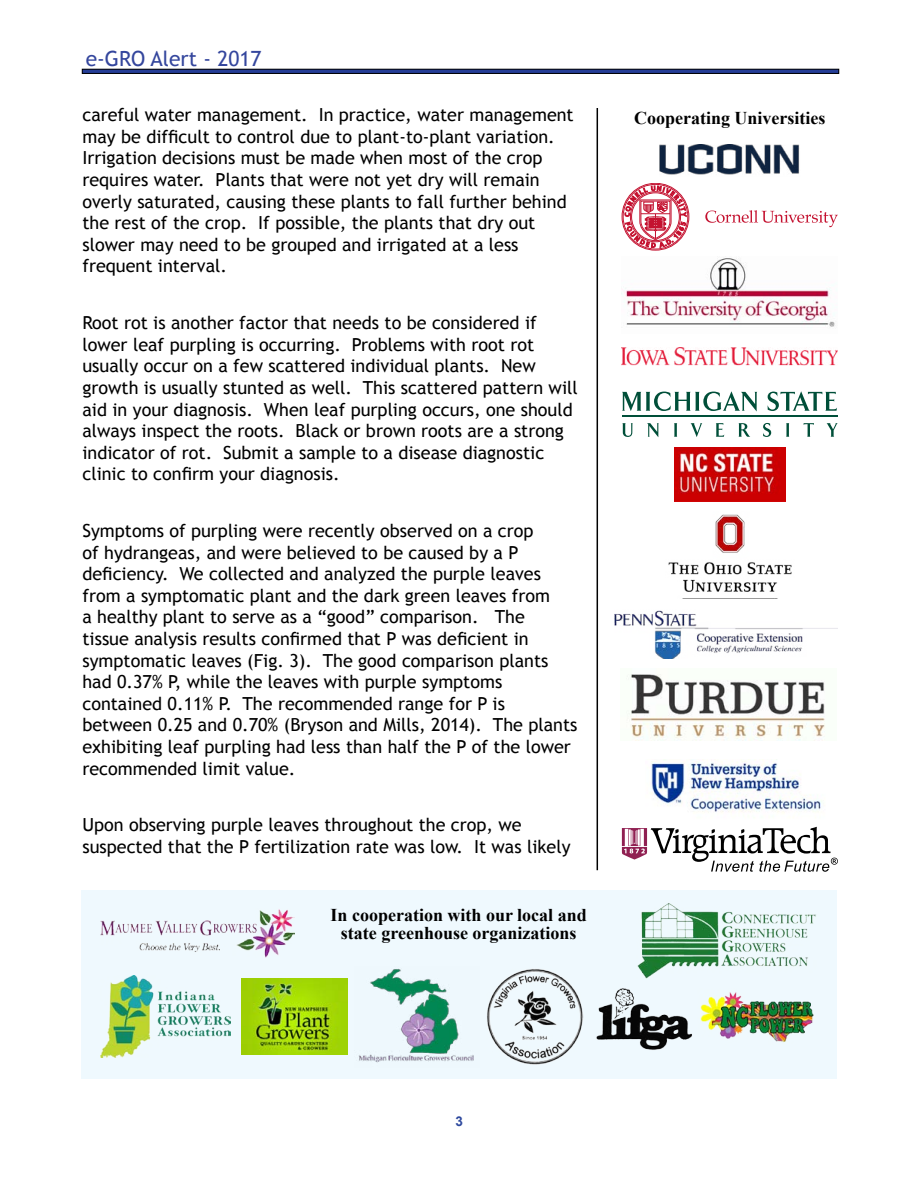
<style>
.page{position:relative;width:918px;height:1188px;background:#fff}
.page>*{position:absolute;margin:0;border:0;box-sizing:border-box;transform-origin:0 0}
.t1{font:21px "Trebuchet MS";color:#34469d}
.t2{font:18px/21.6px "Trebuchet MS";color:#000}
.t3{font:700 18px/18px "Times New Roman";color:#000;text-align:center}
.t4{font:700 13.5px "Arial";color:#2e499e}
</style>
<div class="page">
<hr style="left:82px;top:69px;width:757px;height:4px;background:#253d96">
<div style="left:82px;top:69px;width:757px;height:5px;border:1px solid #000"></div>
<svg style="left:622px;top:423px;width:11px;height:14px"></svg>
<svg style="left:647px;top:423px;width:12px;height:14px"></svg>
<svg style="left:674px;top:423px;width:3px;height:14px"></svg>
<svg style="left:690px;top:423px;width:12px;height:14px"></svg>
<svg style="left:716px;top:423px;width:8px;height:14px"></svg>
<svg style="left:738px;top:423px;width:12px;height:14px"></svg>
<svg style="left:763px;top:423px;width:8px;height:14px"></svg>
<svg style="left:786px;top:423px;width:3px;height:14px"></svg>
<svg style="left:804px;top:423px;width:10px;height:14px"></svg>
<svg style="left:826px;top:423px;width:12px;height:14px"></svg>
<svg style="left:622px;top:391px;width:135px;height:20px"></svg>
<svg style="left:768px;top:391px;width:69px;height:20px"></svg>
<hr style="left:622px;top:416px;width:216px;height:1px;background:#004f39">
<img style="left:660px;top:145px;width:140px;height:30px">
<img style="left:622px;top:348px;width:216px;height:18px">
<img style="left:624px;top:258px;width:211px;height:69px">
<svg style="left:622px;top:183px;width:67px;height:67px"></svg>
<svg style="left:705px;top:210px;width:133px;height:17px"></svg>
<hr style="left:597px;top:108px;width:1px;height:762px;background:#000">
<div style="left:81px;top:890px;width:755px;height:188px;background:#eff9fe"></div>
<img style="left:359px;top:968px;width:115px;height:95px">
<img style="left:701px;top:992px;width:113px;height:51px">
<img style="left:242px;top:979px;width:105px;height:76px">
<img style="left:487px;top:969px;width:97px;height:96px">
<img style="left:101px;top:975px;width:129px;height:83px">
<img style="left:637px;top:903px;width:179px;height:72px">
<img style="left:101px;top:909px;width:194px;height:49px">
<img style="left:596px;top:975px;width:105px;height:75px">
<img style="left:627px;top:674px;width:198px;height:66px">
<img style="left:668px;top:514px;width:124px;height:85px">
<svg style="left:622px;top:827px;width:216px;height:45px"></svg>
<img style="left:615px;top:610px;width:223px;height:48px">
<img style="left:674px;top:447px;width:111px;height:54px">
<img style="left:651px;top:759px;width:171px;height:54px">
<p class="t1" style="left:86px;top:46px;width:177px">e-GRO Alert - 2017</p>
<p class="t2" style="left:82px;top:104px;width:493px">careful water management. In practice, water management may be difficult to control due to plant-to-plant variation.<br>Irrigation decisions must be made when most of the crop requires water. Plants that were not yet dry will remain overly saturated, causing these plants to fall further behind the rest of the crop. If possible, the plants that dry out slower may need to be grouped and irrigated at a less frequent interval.</p>
<p class="t2" style="left:82px;top:312px;width:497px">Root rot is another factor that needs to be considered if lower leaf purpling is occurring. Problems with root rot usually occur on a few scattered individual plants. New growth is usually stunted as well. This scattered pattern will aid in your diagnosis. When leaf purpling occurs, one should always inspect the roots. Black or brown roots are a strong indicator of rot. Submit a sample to a disease diagnostic clinic to confirm your diagnosis.</p>
<p class="t2" style="left:82px;top:520px;width:497px">Symptoms of purpling were recently observed on a crop<br>of hydrangeas, and were believed to be caused by a P deficiency. We collected and analyzed the purple leaves from a symptomatic plant and the dark green leaves from<br>a healthy plant to serve as a “good” comparison. The<br>tissue analysis results confirmed that P was deficient in symptomatic leaves (Fig. 3). The good comparison plants had 0.37% P, while the leaves with purple symptoms contained 0.11% P. The recommended range for P is between 0.25 and 0.70% (Bryson and Mills, 2014). The plants exhibiting leaf purpling had less than half the P of the lower recommended limit value.</p>
<p class="t2" style="left:82px;top:814px;width:490px">Upon observing purple leaves throughout the crop, we suspected that the P fertilization rate was low. It was likely</p>
<p class="t3" style="left:331px;top:905px;width:258px">In cooperation with our local and state greenhouse organizations</p>
<p class="t3" style="left:634px;top:109px;width:193px">Cooperating Universities</p>
<p class="t4" style="left:455px;top:1112px;width:9px">3</p>
</div>
